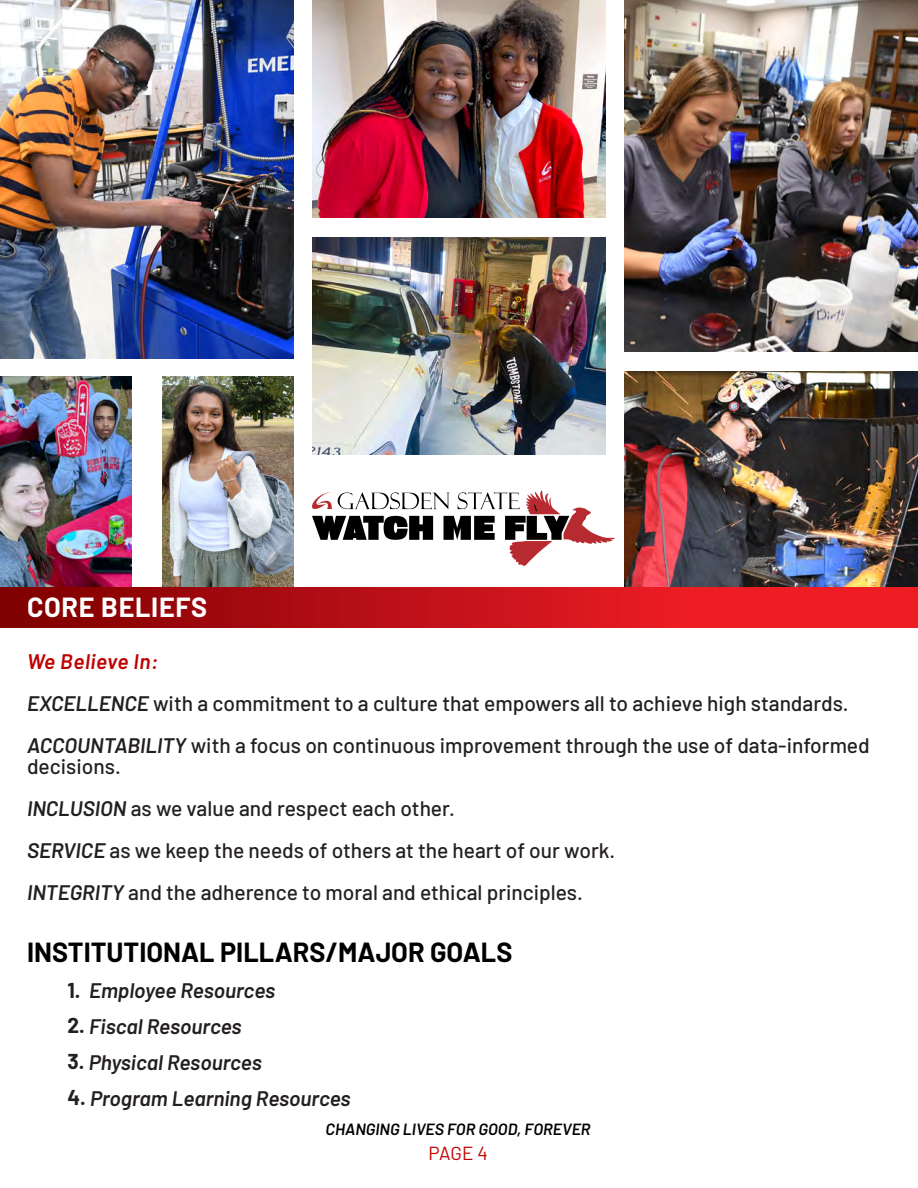
<style>
.page{position:relative;width:918px;height:1188px;background:#fff}
.page>*{position:absolute;margin:0;border:0;box-sizing:border-box;transform-origin:0 0}
.heading_2{font:700 27px "Barlow";color:#000}
.heading_2-2{font:700 27px "Barlow";letter-spacing:.025em;color:#fff}
.Body_Text{font:500 21px/21px "Barlow";color:#231f20}
.Body_Text-2{font:italic 600 21px "Barlow";color:#231f20}
.heading_2-3{font:italic 600 21px "Barlow";letter-spacing:.025em;color:#c00000}
.Body_Text-3{font:18.9px "Barlow";color:#c00000}
.heading_2-4{font:italic 600 16.2px "Barlow";color:#000}
.s1{font-weight:600;font-style:italic}
.s2{font-weight:700;font-style:normal}
</style>
<div class="page">
<img style="left:0;top:0;width:294px;height:358px">
<img style="left:0;top:377px;width:132px;height:211px">
<img style="left:162px;top:377px;width:132px;height:211px">
<img style="left:624px;top:371px;width:294px;height:217px">
<img style="left:624px;top:0;width:294px;height:351px">
<img style="left:312px;top:0;width:294px;height:217px">
<img style="left:312px;top:238px;width:294px;height:217px">
<svg style="left:312px;top:490px;width:303px;height:76px"></svg>
<svg style="left:0;top:588px;width:918px;height:39px;background:#c21117"></svg>
<p class="heading_2-2" style="left:27px;top:587px;width:182px">CORE BELIEFS</p>
<p class="heading_2-3" style="left:27px;top:646px;width:133px">We Believe In:</p>
<p class="Body_Text" style="left:27px;top:692px;width:823px"><span class="s1">EXCELLENCE</span> with a commitment to a culture that empowers all to achieve high standards.</p>
<p class="Body_Text" style="left:27px;top:734px;width:844px"><span class="s1">ACCOUNTABILITY</span> with a focus on continuous improvement through the use of data-informed decisions.</p>
<p class="Body_Text" style="left:27px;top:797px;width:430px"><span class="s1">INCLUSION</span> as we value and respect each other.</p>
<p class="Body_Text" style="left:27px;top:839px;width:590px"><span class="s1">SERVICE</span> as we keep the needs of others at the heart of our work.</p>
<p class="Body_Text" style="left:27px;top:881px;width:557px"><span class="s1">INTEGRITY</span> and the adherence to moral and ethical principles.</p>
<p class="heading_2" style="left:27px;top:932px;width:487px">INSTITUTIONAL PILLARS/MAJOR GOALS</p>
<p class="Body_Text-2" style="left:68px;top:975px;width:209px"><span class="s2">1.</span> Employee Resources</p>
<p class="Body_Text-2" style="left:67px;top:1011px;width:176px"><span class="s2">2.</span> Fiscal Resources</p>
<p class="Body_Text-2" style="left:67px;top:1047px;width:196px"><span class="s2">3.</span> Physical Resources</p>
<p class="Body_Text-2" style="left:67px;top:1083px;width:285px"><span class="s2">4.</span> Program Learning Resources</p>
<p class="heading_2-4" style="left:326px;top:1117px;width:267px">CHANGING LIVES FOR GOOD, FOREVER</p>
<p class="Body_Text-3" style="left:429px;top:1140px;width:61px">PAGE 4</p>
</div>
